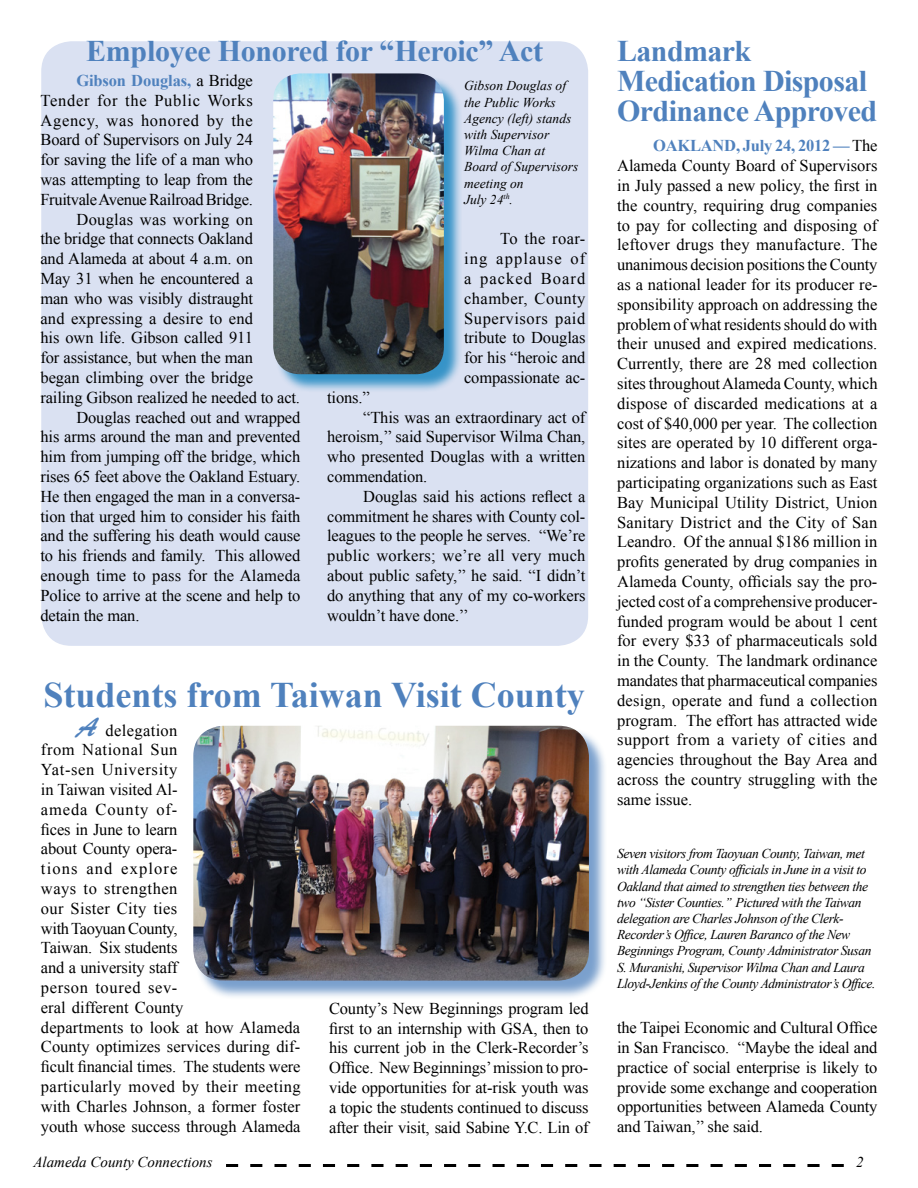
<style>
.page{position:relative;width:918px;height:1188px;background:#fff}
.page>*{position:absolute;margin:0;border:0;box-sizing:border-box;transform-origin:0 0}
.t1{font:700 36px "Times New Roman";color:#4f81bd}
.t2{font:700 30px/30px "Times New Roman";letter-spacing:-.02em;color:#4f81bd}
.t3{font:16.5px/19.8px "Times New Roman";letter-spacing:-.01em;color:#000;text-align:justify}
.t4{font:16.5px "Times New Roman";letter-spacing:.01em;color:#000}
.t5{font:16.5px "Times New Roman";letter-spacing:.015em;color:#000}
.t6{font:16.5px "Times New Roman";letter-spacing:.04em;color:#000}
.t7{font:700 16.5px "Times New Roman";letter-spacing:-.01em;color:#4f81bd}
.t8{font:italic 15px "Times New Roman";color:#000}
.t9{font:italic 13.5px/16.2px "Times New Roman";letter-spacing:-.03em;color:#000}
.t10{font:italic 13.5px/16.2px "Times New Roman";color:#000}
.s1{font-weight:400;color:#000}
.s2{font-family:"Brush Script Std";font-size:27px;color:#4f81bd}
.s3{font-weight:700;color:#4f81bd}
</style>
<div class="page">
<svg style="left:226px;top:1164px;width:618px;height:3px"></svg>
<div style="left:41px;top:41px;width:547px;height:605px;background:#dae1f2;border-radius:30px"></div>
<div style="left:195px;top:728px;width:413px;height:272px;background:#4f81bd;opacity:.75"></div>
<img style="left:193px;top:726px;width:396px;height:255px">
<div style="left:275px;top:75px;width:188px;height:318px;background:#007aba;opacity:.75"></div>
<img style="left:273px;top:73px;width:171px;height:301px">
<h2 class="t2" style="left:86px;top:35px;width:459px">Employee Honored for “Heroic” Act</h2>
<p class="t10" style="left:464px;top:77px;width:116px">Gibson Douglas of the Public Works<br>Agency (left) stands with Supervisor<br>Wilma Chan at<br>Board of Supervisors meeting on<br>July 24<sup>th</sup>.</p>
<p class="t7" style="left:76px;top:69px;width:178px">Gibson Douglas, <span class="s1">a Bridge</span></p>
<p class="t6" style="left:40px;top:89px;width:214px">Tender for the Public Works</p>
<p class="t6" style="left:40px;top:109px;width:214px">Agency, was honored by the</p>
<p class="t3" style="left:40px;top:130px;width:214px">Board of Supervisors on July 24</p>
<p class="t3" style="left:40px;top:149px;width:214px">for saving the life of a man who</p>
<p class="t3" style="left:40px;top:169px;width:214px">was attempting to leap from the</p>
<p class="t3" style="left:40px;top:189px;width:214px">Fruitvale Avenue Railroad Bridge.</p>
<p class="t5" style="left:76px;top:208px;width:178px">Douglas was working on</p>
<p class="t3" style="left:40px;top:229px;width:214px">the bridge that connects Oakland</p>
<p class="t3" style="left:40px;top:248px;width:214px">and Alameda at about 4 a.m. on</p>
<p class="t3" style="left:40px;top:268px;width:214px">May 31 when he encountered a</p>
<p class="t3" style="left:40px;top:288px;width:214px">man who was visibly distraught</p>
<p class="t4" style="left:40px;top:307px;width:214px">and expressing a desire to end</p>
<p class="t3" style="left:40px;top:328px;width:214px">his own life. Gibson called 911</p>
<p class="t3" style="left:40px;top:347px;width:214px">for assistance, but when the man</p>
<p class="t3" style="left:40px;top:367px;width:214px">began climbing over the bridge</p>
<p class="t3" style="left:40px;top:387px;width:261px">railing Gibson realized he needed to act.</p>
<p class="t3" style="left:76px;top:407px;width:225px">Douglas reached out and wrapped</p>
<p class="t3" style="left:40px;top:427px;width:261px">his arms around the man and prevented</p>
<p class="t3" style="left:40px;top:446px;width:261px">him from jumping off the bridge, which</p>
<p class="t3" style="left:40px;top:466px;width:261px">rises 65 feet above the Oakland Estuary.</p>
<p class="t3" style="left:40px;top:486px;width:261px">He then engaged the man in a conversa-</p>
<p class="t3" style="left:40px;top:506px;width:261px">tion that urged him to consider his faith</p>
<p class="t3" style="left:40px;top:526px;width:261px">and the suffering his death would cause</p>
<p class="t3" style="left:40px;top:545px;width:261px">to his friends and family. This allowed</p>
<p class="t4" style="left:40px;top:564px;width:261px">enough time to pass for the Alameda</p>
<p class="t3" style="left:40px;top:585px;width:261px">Police to arrive at the scene and help to</p>
<p class="t3" style="left:40px;top:605px;width:100px">detain the man.</p>
<p class="t3" style="left:464px;top:229px;width:123px;text-indent:36px">To the roar&shy;ing applause of a packed Board chamber, County Supervisors paid tribute to Douglas for his “heroic and compassionate ac-</p>
<p class="t3" style="left:327px;top:387px;width:44px">tions.”</p>
<p class="t3" style="left:363px;top:407px;width:224px">“This was an extraordinary act of</p>
<p class="t3" style="left:327px;top:427px;width:260px">heroism,’’ said Supervisor Wilma Chan,</p>
<p class="t3" style="left:327px;top:446px;width:260px">who presented Douglas with a written</p>
<p class="t3" style="left:327px;top:466px;width:102px">commendation.</p>
<p class="t3" style="left:363px;top:486px;width:224px">Douglas said his actions reflect a</p>
<p class="t3" style="left:327px;top:506px;width:260px">commitment he shares with County col-</p>
<p class="t3" style="left:327px;top:526px;width:260px">leagues to the people he serves. “We’re</p>
<p class="t5" style="left:327px;top:545px;width:260px">public workers; we’re all very much</p>
<p class="t3" style="left:327px;top:565px;width:260px">about public safety,’’ he said. “I didn’t</p>
<p class="t3" style="left:327px;top:585px;width:260px">do anything that any of my co-workers</p>
<p class="t3" style="left:327px;top:605px;width:143px">wouldn’t have done.’’</p>
<h1 class="t1" style="left:44px;top:670px;width:543px">Students from Taiwan Visit County</h1>
<p class="t3" style="left:41px;top:720px;width:261px;text-align:left;text-indent:36px"><span class="s2">A</span> delegation<br>from National Sun<br>Yat-sen University<br>in Taiwan visited Al-<br>ameda County of-<br>fices in June to learn<br>about County opera-<br>tions and explore<br>ways to strengthen<br>our Sister City ties<br>with Taoyuan County,<br>Taiwan. Six students<br>and a university staff<br>person toured sev-<br>eral different County<br>departments to look at how Alameda<br>County optimizes services during dif&shy;ficult financial times. The students were particularly moved by their meeting with Charles Johnson, a former foster youth whose success through Alameda</p>
<p class="t3" style="left:329px;top:998px;width:261px">County’s New Beginnings program led first to an internship with GSA, then to his current job in the Clerk-Recorder’s Office. New Beginnings’ mission to pro&shy;vide opportunities for at-risk youth was a topic the students continued to discuss after their visit, said Sabine Y.C. Lin of</p>
<h2 class="t2" style="left:617px;top:35px;width:262px">Landmark<br>Medication Disposal<br>Ordinance Approved</h2>
<p class="t3" style="left:617px;top:136px;width:262px;text-indent:36px"><span class="s3">OAKLAND, July 24, 2012 —</span> The Alameda County Board of Supervisors in July passed a new policy, the first in the country, requiring drug companies to pay for collecting and disposing of leftover drugs they manufacture. The unanimous decision positions the County as a national leader for its producer re&shy;sponsibility approach on addressing the problem of what residents should do with their unused and expired medications.<br>Currently, there are 28 med collection sites throughout Alameda County, which dispose of discarded medications at a cost of $40,000 per year. The collection sites are operated by 10 different orga&shy;nizations and labor is donated by many participating organizations such as East Bay Municipal Utility District, Union Sanitary District and the City of San Leandro. Of the annual $186 million in profits generated by drug companies in Alameda County, officials say the pro&shy;jected cost of a comprehensive producer&shy;funded program would be about 1 cent for every $33 of pharmaceuticals sold in the County. The landmark ordinance mandates that pharmaceutical companies design, operate and fund a collection program. The effort has attracted wide support from a variety of cities and agencies throughout the Bay Area and across the country struggling with the same issue.</p>
<p class="t9" style="left:617px;top:845px;width:260px">Seven visitors from Taoyuan County, Taiwan, met with Alameda County officials in June in a visit to Oakland that aimed to strengthen ties between the two “Sister Counties.’’ Pictured with the Taiwan delegation are Charles Johnson of the Clerk-Recorder’s Office, Lauren Baranco of the New Beginnings Program, County Administrator Susan S. Muranishi, Supervisor Wilma Chan and Laura Lloyd-Jenkins of the County Administrator’s Office.</p>
<p class="t3" style="left:617px;top:1017px;width:262px">the Taipei Economic and Cultural Office in San Francisco. “Maybe the ideal and practice of social enterprise is likely to provide some exchange and cooperation opportunities between Alameda County and Taiwan,’’ she said.</p>
<p class="t8" style="left:33px;top:1152px;width:181px">Alameda County Connections</p>
<p class="t8" style="left:856px;top:1152px;width:9px">2</p>
</div>
